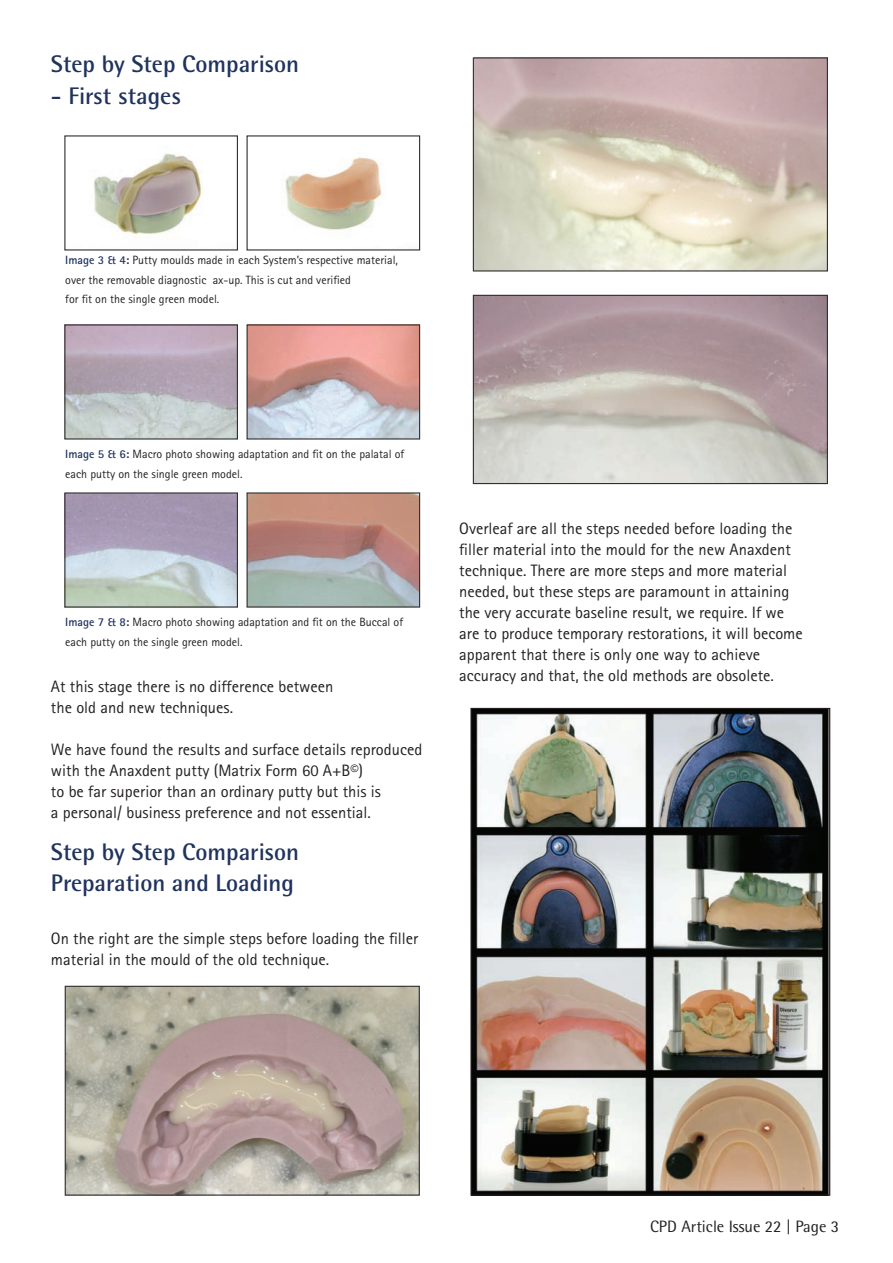
<style>
.page{position:relative;width:893px;height:1263px;background:#fff}
.page>*{position:absolute;margin:0;border:0;box-sizing:border-box;transform-origin:0 0}
.Subheaders{font:700 24px/31.5px "Rotis Semi Sans";color:#20335e}
.BIDST_Body{font:16.5px/21px "Rotis Sans Serif Std";color:#231f20}
.Page_Number{font:16.5px "Rotis Semi Sans";color:#231f20}
.t1{font:12px/19.5px "Rotis Sans Serif Std";color:#231f20}
.s1{font-weight:700;color:#20335e}
</style>
<div class="page">
<img style="left:94px;top:153px;width:108px;height:82px">
<img style="left:285px;top:157px;width:98px;height:73px">
<img style="left:66px;top:326px;width:170px;height:111px">
<div style="left:64px;top:324px;width:174px;height:115px;border:1px solid #312f30"></div>
<img style="left:249px;top:326px;width:169px;height:111px">
<div style="left:247px;top:324px;width:173px;height:115px;border:1px solid #312f30"></div>
<img style="left:66px;top:494px;width:170px;height:111px">
<div style="left:64px;top:492px;width:174px;height:115px;border:1px solid #312f30"></div>
<img style="left:249px;top:494px;width:169px;height:111px">
<div style="left:247px;top:492px;width:173px;height:115px;border:1px solid #312f30"></div>
<img style="left:67px;top:988px;width:351px;height:205px">
<div style="left:65px;top:986px;width:355px;height:209px;border:1px solid #312f30"></div>
<img style="left:475px;top:59px;width:351px;height:210px">
<div style="left:473px;top:57px;width:355px;height:214px;border:1px solid #312f30"></div>
<div style="left:473px;top:295px;width:355px;height:189px;border:1px solid #312f30"></div>
<img style="left:472px;top:710px;width:356px;height:484px">
<p class="Subheaders" style="left:51px;top:48px;width:250px">Step by Step Comparison</p>
<p class="Subheaders" style="left:51px;top:79px;width:132px">- First stages</p>
<p class="t1" style="left:65px;top:250px;width:334px"><span class="s1">Image 3 &amp; 4:</span> Putty moulds made in each System’s respective material, over the removable diagnostic ax-up. This is cut and verified<br>for fit on the single green model.</p>
<p class="t1" style="left:65px;top:444px;width:340px"><span class="s1">Image 5 &amp; 6:</span> Macro photo showing adaptation and fit on the palatal of each putty on the single green model.</p>
<p class="t1" style="left:65px;top:612px;width:339px"><span class="s1">Image 7 &amp; 8:</span> Macro photo showing adaptation and fit on the Buccal of each putty on the single green model.</p>
<p class="BIDST_Body" style="left:51px;top:675px;width:284px">At this stage there is no difference between the old and new techniques.</p>
<p class="BIDST_Body" style="left:51px;top:738px;width:373px">We have found the results and surface details reproduced with the Anaxdent putty (Matrix Form 60 A+B©)<br>to be far superior than an ordinary putty but this is<br>a personal/ business preference and not essential.</p>
<p class="Subheaders" style="left:51px;top:835px;width:250px">Step by Step Comparison<br>Preparation and Loading</p>
<p class="BIDST_Body" style="left:51px;top:927px;width:369px">On the right are the simple steps before loading the filler material in the mould of the old technique.</p>
<p class="BIDST_Body" style="left:459px;top:518px;width:345px">Overleaf are all the steps needed before loading the filler material into the mould for the new Anaxdent technique. There are more steps and more material needed, but these steps are paramount in attaining the very accurate baseline result, we require. If we are to produce temporary restorations, it will become apparent that there is only one way to achieve accuracy and that, the old methods are obsolete.</p>
<p class="Page_Number" style="left:650px;top:1216px;width:190px">CPD Article Issue 22 | Page 3</p>
</div>
